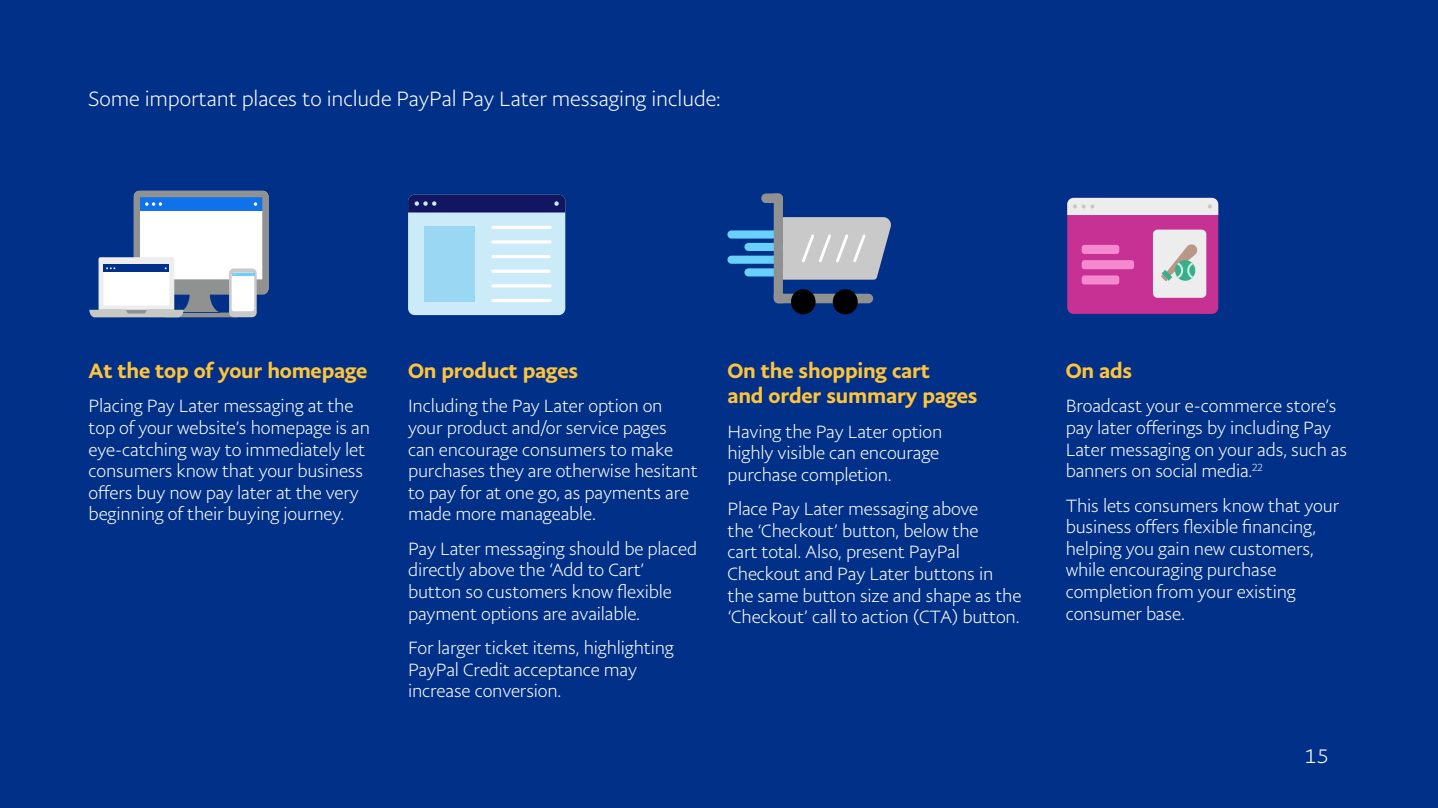
<style>
.page{position:relative;width:1438px;height:808px;background:#fff}
.page>*{position:absolute;margin:0;border:0;box-sizing:border-box;transform-origin:0 0}
.t1{font:500 21px/25.2px "Pay Pal Sans Big";letter-spacing:-.01em;color:#ffc43a}
.t2{font:300 21px "Pay Pal Sans Big";letter-spacing:-.005em;color:#fff}
.t3{font:300 21px "Pay Pal Sans Small";color:#fff}
.t4{font:300 18px/21.6px "Pay Pal Sans Big";letter-spacing:-.01em;color:#fff}
</style>
<div class="page">
<div style="left:0;top:0;width:1437px;height:808px;background:#003087"></div>
<svg style="left:89px;top:191px;width:179px;height:126px"></svg>
<div style="left:408px;top:195px;width:157px;height:120px;background:#ccebf8;border-radius:7px"></div>
<div style="left:408px;top:195px;width:157px;height:17px;background:#121661"></div>
<div style="left:424px;top:226px;width:51px;height:76px;background:#99d7f2"></div>
<hr style="left:491px;top:226px;width:60px;height:3px;background:#fff;border-radius:2px">
<svg style="left:491px;top:240px;width:60px;height:4px"></svg>
<hr style="left:491px;top:255px;width:59px;height:3px;background:#fff;border-radius:2px">
<hr style="left:491px;top:270px;width:59px;height:3px;background:#fff;border-radius:2px">
<hr style="left:491px;top:284px;width:60px;height:3px;background:#fff;border-radius:2px">
<hr style="left:491px;top:299px;width:60px;height:3px;background:#fff;border-radius:2px">
<div style="left:1067px;top:198px;width:151px;height:116px;background:#c73193;border-radius:6px"></div>
<div style="left:1081px;top:245px;width:38px;height:9px;background:#f589d0;border-radius:3px"></div>
<div style="left:1081px;top:275px;width:38px;height:9px;background:#f589d0;border-radius:3px"></div>
<div style="left:1081px;top:260px;width:52px;height:9px;background:#f589d0;border-radius:3px"></div>
<div style="left:1067px;top:198px;width:151px;height:17px;background:#ededed"></div>
<div style="left:1152px;top:230px;width:54px;height:68px;background:#ededed;border-radius:5px"></div>
<svg style="left:1161px;top:244px;width:36px;height:37px"></svg>
<div style="left:727px;top:230px;width:51px;height:9px;background:#68d0fb;border-radius:4px"></div>
<div style="left:727px;top:256px;width:51px;height:8px;background:#68d0fb;border-radius:4px"></div>
<div style="left:744px;top:243px;width:51px;height:8px;background:#68d0fb;border-radius:4px"></div>
<div style="left:744px;top:268px;width:51px;height:8px;background:#68d0fb;border-radius:4px"></div>
<div style="left:791px;top:289px;width:24px;height:25px;background:#000;border-radius:50%"></div>
<div style="left:832px;top:289px;width:25px;height:25px;background:#000;border-radius:50%"></div>
<svg style="left:761px;top:193px;width:129px;height:110px"></svg>
<p class="t2" style="left:89px;top:85px;width:633px">Some important places to include PayPal Pay Later messaging include:</p>
<p class="t1" style="left:89px;top:357px;width:280px">At the top of your homepage</p>
<p class="t4" style="left:89px;top:395px;width:283px">Placing Pay Later messaging at the top of your website’s homepage is an eye-catching way to immediately let consumers know that your business offers buy now pay later at the very beginning of their buying journey.</p>
<p class="t1" style="left:408px;top:357px;width:172px">On product pages</p>
<p class="t4" style="left:408px;top:395px;width:291px">Including the Pay Later option on your product and/or service pages can encourage consumers to make purchases they are otherwise hesitant to pay for at one go, as payments are made more manageable.</p>
<p class="t4" style="left:408px;top:537px;width:290px">Pay Later messaging should be placed directly above the ‘Add to Cart’ button so customers know flexible payment options are available.</p>
<p class="t4" style="left:408px;top:636px;width:267px">For larger ticket items, highlighting<br>PayPal Credit acceptance may increase conversion.</p>
<p class="t1" style="left:727px;top:357px;width:252px">On the shopping cart<br>and order summary pages</p>
<p class="t4" style="left:727px;top:420px;width:216px">Having the Pay Later option highly visible can encourage purchase completion.</p>
<p class="t4" style="left:727px;top:498px;width:295px">Place Pay Later messaging above<br>the ‘Checkout’ button, below the<br>cart total. Also, present PayPal Checkout and Pay Later buttons in the same button size and shape as the ‘Checkout’ call to action (CTA) button.</p>
<p class="t1" style="left:1065px;top:357px;width:68px">On ads</p>
<p class="t4" style="left:1065px;top:395px;width:283px">Broadcast your e-commerce store’s pay later offerings by including Pay Later messaging on your ads, such as banners on social media.<sup>22</sup></p>
<p class="t4" style="left:1065px;top:494px;width:275px">This lets consumers know that your business offers flexible financing, helping you gain new customers, while encouraging purchase completion from your existing consumer base.</p>
<p class="t3" style="left:1304px;top:743px;width:26px">15</p>
</div>
